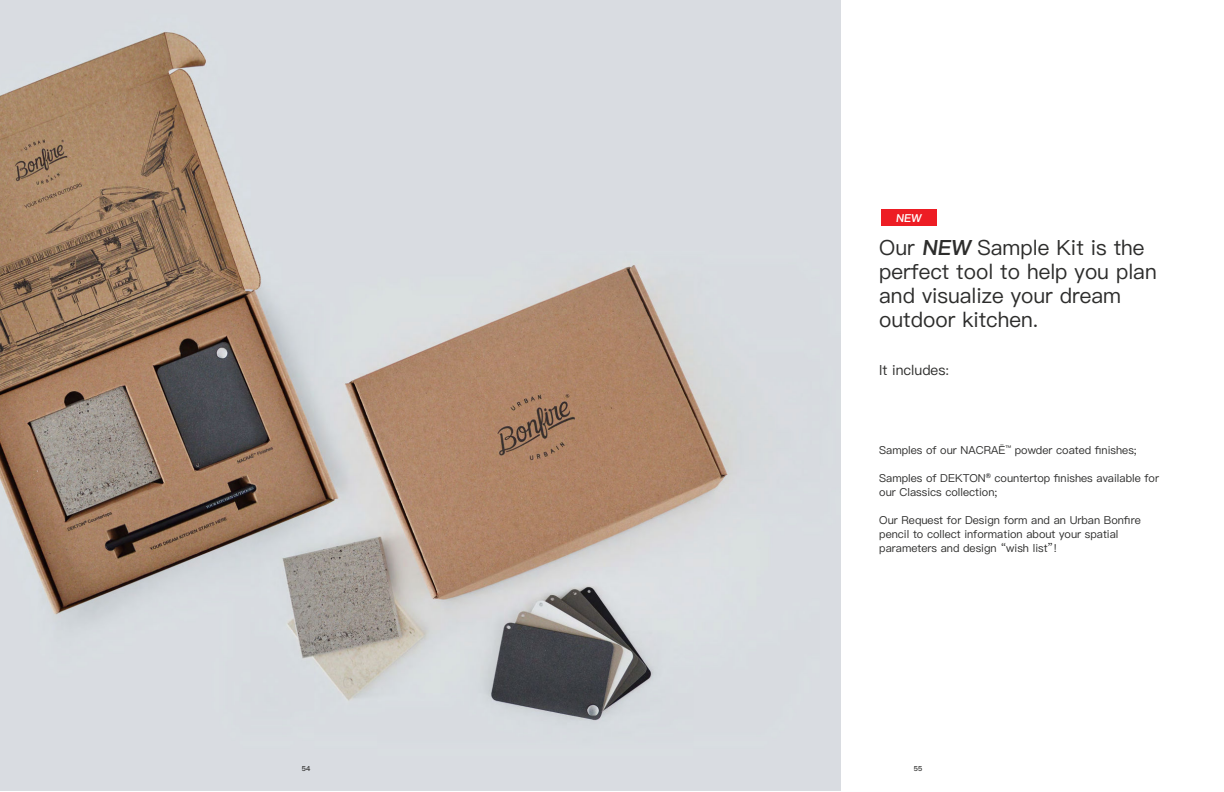
<style>
.page{position:relative;width:1224px;height:792px;background:#fff}
.page>*{position:absolute;margin:0;border:0;box-sizing:border-box;transform-origin:0 0}
.t1{font:21px/24px "Ping Fang HK";color:#2d2d2c}
.t2{font:14px "Ping Fang HK";color:#2d2d2c}
.t3{font:11px/14px "Ping Fang HK";color:#2d2d2c}
.t4{font:600 11px "Ping Fang HK";color:#fff}
.t5{font:500 7px "Ping Fang HK";color:#2d2d2c}
.s1{font-weight:600}
</style>
<div class="page">
<img style="left:0;top:0;width:841px;height:791px">
<div style="left:881px;top:210px;width:56px;height:16px;background:#ed1d24"></div>
<p class="t4" style="left:896px;top:211px;width:29px">NEW</p>
<h1 class="t1" style="left:879px;top:235px;width:279px">Our <span class="s1">NEW</span> Sample Kit is the perfect tool to help you plan and visualize your dream outdoor kitchen.</h1>
<p class="t2" style="left:879px;top:362px;width:71px">It includes:</p>
<p class="t3" style="left:879px;top:443px;width:259px">Samples of our NACRAĒ<sup>™</sup> powder coated finishes;</p>
<p class="t3" style="left:879px;top:471px;width:281px">Samples of DEKTON<sup>®</sup> countertop finishes available for our Classics collection;</p>
<p class="t3" style="left:879px;top:513px;width:263px">Our Request for Design form and an Urban Bonfire pencil to collect information about your spatial parameters and design “wish list”!</p>
<p class="t5" style="left:302px;top:764px;width:10px">54</p>
<p class="t5" style="left:914px;top:764px;width:10px">55</p>
</div>
